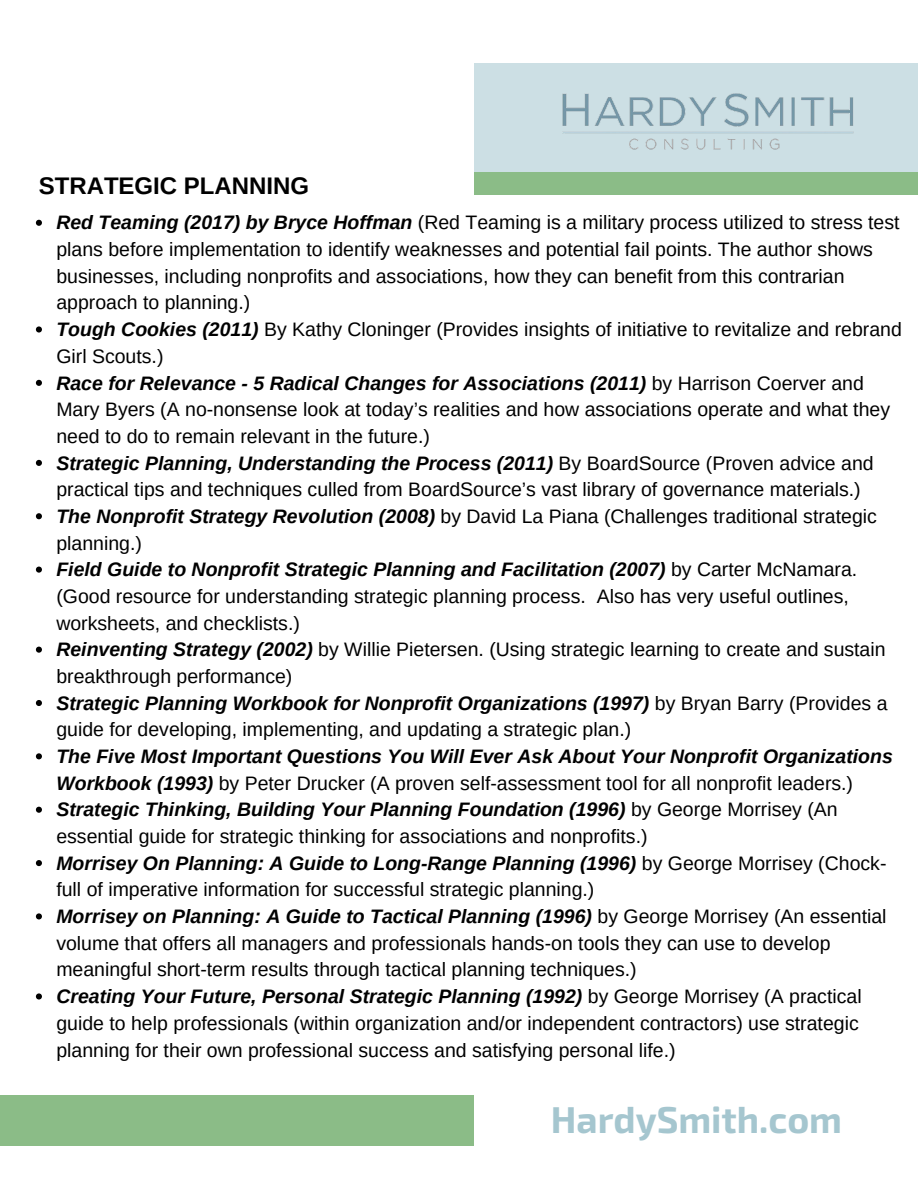
<style>
.page{position:relative;width:918px;height:1188px;background:#fff}
.page>*{position:absolute;margin:0;border:0;box-sizing:border-box;transform-origin:0 0}
.t1{font:700 37.35px "Exo 2";color:#a5c6cf}
.t2{font:700 24px "Arimo";color:#000}
.t3{font:19.5px/26.7px "Arimo";color:#000}
.s1{font-weight:700;font-style:italic}
</style>
<div class="page">
<div style="left:475px;top:64px;width:443px;height:119px;background:#ccdfe4"></div>
<div style="left:475px;top:172px;width:443px;height:23px;background:#8bbc87"></div>
<div style="left:0;top:1095px;width:474px;height:51px;background:#8bbc87"></div>
<img style="left:526px;top:63px;width:369px;height:87px">
<svg style="left:36px;top:220px;width:6px;height:6px"></svg>
<svg style="left:36px;top:326px;width:6px;height:7px"></svg>
<svg style="left:36px;top:380px;width:6px;height:6px"></svg>
<svg style="left:36px;top:460px;width:6px;height:6px"></svg>
<svg style="left:36px;top:513px;width:6px;height:6px"></svg>
<svg style="left:36px;top:567px;width:6px;height:6px"></svg>
<svg style="left:36px;top:647px;width:6px;height:6px"></svg>
<svg style="left:36px;top:700px;width:6px;height:6px"></svg>
<svg style="left:36px;top:753px;width:6px;height:6px"></svg>
<svg style="left:36px;top:807px;width:6px;height:6px"></svg>
<svg style="left:36px;top:860px;width:6px;height:6px"></svg>
<svg style="left:36px;top:913px;width:6px;height:6px"></svg>
<svg style="left:36px;top:993px;width:6px;height:7px"></svg>
<p class="t2" style="left:39px;top:173px;width:272px">STRATEGIC PLANNING</p>
<p class="t3" style="left:56px;top:209px;width:847px"><span class="s1">Red Teaming (2017) by Bryce Hoffman</span> (Red Teaming is a military process utilized to stress test plans before implementation to identify weaknesses and potential fail points. The author shows businesses, including nonprofits and associations, how they can benefit from this contrarian approach to planning.)<br><span class="s1">Tough Cookies (2011)</span> By Kathy Cloninger (Provides insights of initiative to revitalize and rebrand Girl Scouts.)<br><span class="s1">Race for Relevance - 5 Radical Changes for Associations (2011)</span> by Harrison Coerver and Mary Byers (A no-nonsense look at today’s realities and how associations operate and what they need to do to remain relevant in the future.)<br><span class="s1">Strategic Planning, Understanding the Process (2011)</span> By BoardSource (Proven advice and practical tips and techniques culled from BoardSource’s vast library of governance materials.)<br><span class="s1">The Nonprofit Strategy Revolution (2008)</span> by David La Piana (Challenges traditional strategic planning.)<br><span class="s1">Field Guide to Nonprofit Strategic Planning and Facilitation (2007)</span> by Carter McNamara. (Good resource for understanding strategic planning process. Also has very useful outlines, worksheets, and checklists.)<br><span class="s1">Reinventing Strategy (2002)</span> by Willie Pietersen. (Using strategic learning to create and sustain breakthrough performance)<br><span class="s1">Strategic Planning Workbook for Nonprofit Organizations (1997)</span> by Bryan Barry (Provides a guide for developing, implementing, and updating a strategic plan.)</p>
<p class="t3" style="left:56px;top:743px;width:838px"><span class="s1">The Five Most Important Questions You Will Ever Ask About Your Nonprofit Organizations Workbook (1993)</span> by Peter Drucker (A proven self-assessment tool for all nonprofit leaders.)<br><span class="s1">Strategic Thinking, Building Your Planning Foundation (1996)</span> by George Morrisey (An essential guide for strategic thinking for associations and nonprofits.)<br><span class="s1">Morrisey On Planning: A Guide to Long-Range Planning (1996)</span> by George Morrisey (Chock&shy;full of imperative information for successful strategic planning.)<br><span class="s1">Morrisey on Planning: A Guide to Tactical Planning (1996)</span> by George Morrisey (An essential volume that offers all managers and professionals hands-on tools they can use to develop meaningful short-term results through tactical planning techniques.)<br><span class="s1">Creating Your Future, Personal Strategic Planning (1992)</span> by George Morrisey (A practical guide to help professionals (within organization and/or independent contractors) use strategic planning for their own professional success and satisfying personal life.)</p>
<h1 class="t1" style="left:551px;top:1096px;width:293px">HardySmith.com</h1>
</div>
